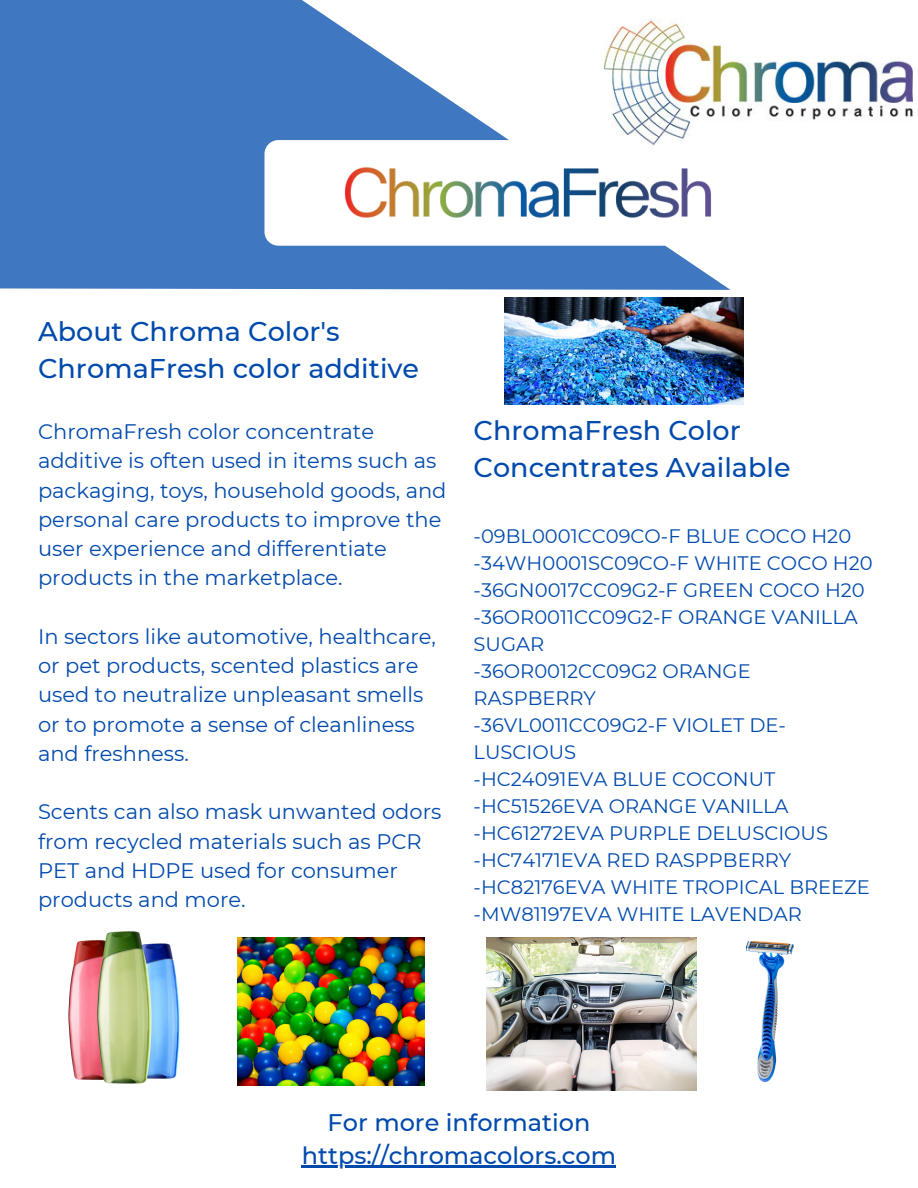
<style>
.page{position:relative;width:918px;height:1188px;background:#fff}
.page>*{position:absolute;margin:0;border:0;box-sizing:border-box;transform-origin:0 0}
.t1{font:500 27px/37.2px "Montserrat";color:#004aad}
.t2{font:500 24px/32.7px "Montserrat";color:#004aad;text-align:center}
.t3{font:21px/29.2px "Montserrat";color:#004aad}
.t4{font:19.5px/27px "Montserrat";color:#004aad}
</style>
<div class="page">
<svg style="left:0;top:0;width:730px;height:290px;fill:#4077c1"></svg>
<div style="left:264px;top:140px;width:419px;height:106px;background:#fff;border-radius:14px"></div>
<img style="left:604px;top:5px;width:309px;height:153px">
<img style="left:344px;top:161px;width:372px;height:64px">
<img style="left:68px;top:931px;width:113px;height:153px">
<img style="left:237px;top:938px;width:187px;height:147px">
<img style="left:486px;top:938px;width:210px;height:153px">
<img style="left:746px;top:940px;width:48px;height:143px">
<img style="left:505px;top:298px;width:238px;height:107px">
<hr style="left:302px;top:1166px;width:314px;height:2px;background:#004aad">
<p class="t1" style="left:38px;top:313px;width:383px">About Chroma Color's<br>ChromaFresh color additive</p>
<p class="t3" style="left:38px;top:417px;width:410px">ChromaFresh color concentrate additive is often used in items such as packaging, toys, household goods, and personal care products to improve the user experience and differentiate products in the marketplace.</p>
<p class="t3" style="left:38px;top:622px;width:399px">In sectors like automotive, healthcare, or pet products, scented plastics are used to neutralize unpleasant smells or to promote a sense of cleanliness and freshness.</p>
<p class="t3" style="left:38px;top:797px;width:405px">Scents can also mask unwanted odors from recycled materials such as PCR<br>PET and HDPE used for consumer products and more.</p>
<p class="t1" style="left:474px;top:411px;width:318px">ChromaFresh Color<br>Concentrates Available</p>
<p class="t4" style="left:474px;top:523px;width:401px">-09BL0001CC09CO-F BLUE COCO H20 -34WH0001SC09CO-F WHITE COCO H20 -36GN0017CC09G2-F GREEN COCO H20 -36OR0011CC09G2-F ORANGE VANILLA<br>SUGAR<br>-36OR0012CC09G2 ORANGE<br>RASPBERRY<br>-36VL0011CC09G2-F VIOLET DE-<br>LUSCIOUS<br>-HC24091EVA BLUE COCONUT -HC51526EVA ORANGE VANILLA -HC61272EVA PURPLE DELUSCIOUS -HC74171EVA RED RASPPBERRY -HC82176EVA WHITE TROPICAL BREEZE -MW81197EVA WHITE LAVENDAR</p>
<h2 class="t2" style="left:302px;top:1106px;width:316px">For more information https://chromacolors.com</h2>
</div>
